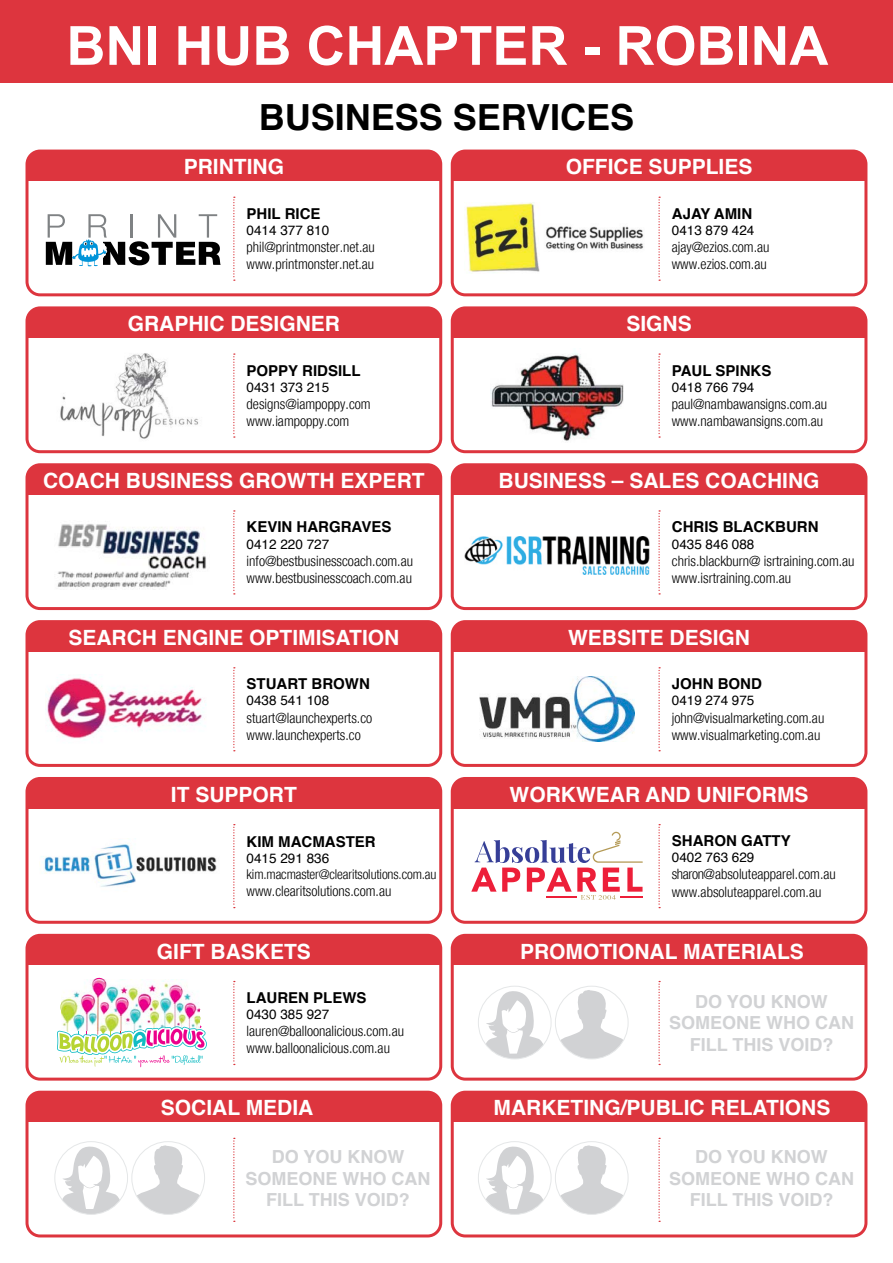
<style>
.page{position:relative;width:893px;height:1263px;background:#fff}
.page>*{position:absolute;margin:0;border:0;box-sizing:border-box;transform-origin:0 0}
.t1{font:700 54px "Arial";color:#fff}
.t2{font:700 36px "Helvetica";color:#000}
.Specialty{font:700 21px "Helvetica";color:#fff}
.VOID{font:700 18px/21.6px "Helvetica";color:#d1d2d4;text-align:center}
.Name{font:700 15px "Helvetica";color:#000}
.Contact_Details_Cond{font:300 condensed 14.25px "Helvetica Neue";color:#000}
.Contact_Details{font:13.5px "Helvetica";color:#000}
.Contact_Details_Cond-2{font:300 condensed 13.5px "Helvetica Neue";letter-spacing:-.01em;color:#000}
</style>
<div class="page">
<div style="left:0;top:0;width:893px;height:83px;background:#dd353e"></div>
<div style="left:27px;top:1092px;width:414px;height:30px;background:#dd353e"></div>
<svg style="left:233px;top:1138px;width:2px;height:84px"></svg>
<div style="left:26px;top:1091px;width:416px;height:146px;border:3px solid #dd353e;border-radius:13px"></div>
<div style="left:452px;top:1092px;width:414px;height:30px;background:#dd353e"></div>
<svg style="left:658px;top:1138px;width:2px;height:84px"></svg>
<div style="left:451px;top:1091px;width:416px;height:146px;border:3px solid #dd353e;border-radius:13px"></div>
<div style="left:27px;top:935px;width:414px;height:30px;background:#dd353e"></div>
<svg style="left:233px;top:981px;width:2px;height:84px"></svg>
<div style="left:26px;top:934px;width:416px;height:146px;border:3px solid #dd353e;border-radius:13px"></div>
<div style="left:452px;top:935px;width:414px;height:30px;background:#dd353e"></div>
<svg style="left:658px;top:981px;width:2px;height:84px"></svg>
<div style="left:451px;top:934px;width:416px;height:146px;border:3px solid #dd353e;border-radius:13px"></div>
<div style="left:27px;top:778px;width:414px;height:30px;background:#dd353e"></div>
<svg style="left:233px;top:824px;width:2px;height:84px"></svg>
<div style="left:26px;top:777px;width:416px;height:147px;border:3px solid #dd353e;border-radius:13px"></div>
<div style="left:452px;top:778px;width:414px;height:30px;background:#dd353e"></div>
<svg style="left:658px;top:824px;width:2px;height:84px"></svg>
<div style="left:451px;top:777px;width:416px;height:147px;border:3px solid #dd353e;border-radius:13px"></div>
<div style="left:27px;top:622px;width:414px;height:30px;background:#dd353e"></div>
<svg style="left:233px;top:667px;width:2px;height:84px"></svg>
<div style="left:26px;top:620px;width:416px;height:147px;border:3px solid #dd353e;border-radius:13px"></div>
<div style="left:452px;top:622px;width:414px;height:30px;background:#dd353e"></div>
<svg style="left:658px;top:667px;width:2px;height:84px"></svg>
<div style="left:451px;top:620px;width:416px;height:147px;border:3px solid #dd353e;border-radius:13px"></div>
<div style="left:27px;top:465px;width:414px;height:30px;background:#dd353e"></div>
<svg style="left:233px;top:510px;width:2px;height:84px"></svg>
<div style="left:26px;top:463px;width:416px;height:147px;border:3px solid #dd353e;border-radius:13px"></div>
<div style="left:452px;top:465px;width:414px;height:30px;background:#dd353e"></div>
<svg style="left:658px;top:510px;width:2px;height:84px"></svg>
<div style="left:451px;top:463px;width:416px;height:147px;border:3px solid #dd353e;border-radius:13px"></div>
<div style="left:27px;top:308px;width:414px;height:30px;background:#dd353e"></div>
<svg style="left:233px;top:353px;width:2px;height:85px"></svg>
<div style="left:26px;top:306px;width:416px;height:147px;border:3px solid #dd353e;border-radius:13px"></div>
<div style="left:452px;top:308px;width:414px;height:30px;background:#dd353e"></div>
<svg style="left:658px;top:353px;width:2px;height:85px"></svg>
<div style="left:451px;top:306px;width:416px;height:147px;border:3px solid #dd353e;border-radius:13px"></div>
<div style="left:27px;top:151px;width:414px;height:30px;background:#dd353e"></div>
<svg style="left:233px;top:197px;width:2px;height:84px"></svg>
<div style="left:26px;top:150px;width:416px;height:146px;border:3px solid #dd353e;border-radius:13px"></div>
<div style="left:452px;top:151px;width:414px;height:30px;background:#dd353e"></div>
<svg style="left:658px;top:197px;width:2px;height:84px"></svg>
<div style="left:451px;top:150px;width:416px;height:146px;border:3px solid #dd353e;border-radius:13px"></div>
<svg style="left:133px;top:1145px;width:71px;height:69px"></svg>
<div style="left:131px;top:1141px;width:74px;height:74px;border:1px solid #e5e7e8;border-radius:50%"></div>
<svg style="left:60px;top:1146px;width:63px;height:63px"></svg>
<svg style="left:72px;top:1209px;width:38px;height:5px"></svg>
<div style="left:54px;top:1141px;width:74px;height:74px;border:1px solid #e5e7e8;border-radius:50%"></div>
<svg style="left:557px;top:1145px;width:70px;height:68px"></svg>
<div style="left:555px;top:1141px;width:73px;height:74px;border:1px solid #e5e7e8;border-radius:50%"></div>
<svg style="left:483px;top:1146px;width:63px;height:63px"></svg>
<svg style="left:495px;top:1209px;width:39px;height:4px"></svg>
<div style="left:478px;top:1141px;width:73px;height:74px;border:1px solid #e5e7e8;border-radius:50%"></div>
<img style="left:466px;top:203px;width:178px;height:69px">
<svg style="left:46px;top:214px;width:175px;height:52px"></svg>
<img style="left:465px;top:537px;width:184px;height:37px">
<img style="left:479px;top:676px;width:156px;height:65px">
<img style="left:57px;top:524px;width:149px;height:65px">
<img style="left:41px;top:844px;width:176px;height:43px">
<img style="left:57px;top:978px;width:150px;height:89px">
<img style="left:491px;top:353px;width:132px;height:88px">
<img style="left:60px;top:353px;width:138px;height:86px">
<svg style="left:471px;top:832px;width:172px;height:67px"></svg>
<hr style="left:546px;top:897px;width:31px;height:1px;background:#ed1f39">
<svg style="left:557px;top:990px;width:70px;height:69px"></svg>
<div style="left:555px;top:986px;width:73px;height:73px;border:1px solid #e5e7e8;border-radius:50%"></div>
<svg style="left:483px;top:990px;width:63px;height:64px"></svg>
<svg style="left:496px;top:1054px;width:37px;height:5px"></svg>
<div style="left:478px;top:986px;width:73px;height:73px;border:1px solid #e5e7e8;border-radius:50%"></div>
<img style="left:45px;top:677px;width:161px;height:63px">
<h1 class="t1" style="left:66px;top:10px;width:763px">BNI HUB CHAPTER - ROBINA</h1>
<h2 class="t2" style="left:259px;top:88px;width:377px">BUSINESS SERVICES</h2>
<p class="Specialty" style="left:184px;top:150px;width:102px">PRINTING</p>
<p class="Name" style="left:247px;top:201px;width:75px">PHIL RICE</p>
<p class="Contact_Details" style="left:247px;top:220px;width:84px">0414 377 810</p>
<p class="Contact_Details_Cond" style="left:247px;top:239px;width:130px">phil@printmonster.net.au</p>
<p class="Contact_Details_Cond" style="left:247px;top:256px;width:129px">www.printmonster.net.au</p>
<p class="Specialty" style="left:128px;top:307px;width:214px">GRAPHIC DESIGNER</p>
<p class="Name" style="left:247px;top:358px;width:115px">POPPY RIDSILL</p>
<p class="Contact_Details" style="left:247px;top:377px;width:84px">0431 373 215</p>
<p class="Contact_Details_Cond" style="left:247px;top:396px;width:126px">designs@iampoppy.com</p>
<p class="Contact_Details_Cond" style="left:247px;top:413px;width:104px">www.iampoppy.com</p>
<p class="Specialty" style="left:43px;top:464px;width:383px">COACH BUSINESS GROWTH EXPERT</p>
<p class="Name" style="left:247px;top:515px;width:146px">KEVIN HARGRAVES</p>
<p class="Contact_Details" style="left:247px;top:533px;width:84px">0412 220 727</p>
<p class="Contact_Details_Cond" style="left:247px;top:552px;width:168px">info@bestbusinesscoach.com.au</p>
<p class="Contact_Details_Cond" style="left:247px;top:570px;width:167px">www.bestbusinesscoach.com.au</p>
<p class="Specialty" style="left:68px;top:620px;width:332px">SEARCH ENGINE OPTIMISATION</p>
<p class="Name" style="left:247px;top:672px;width:125px">STUART BROWN</p>
<p class="Contact_Details" style="left:247px;top:690px;width:84px">0438 541 108</p>
<p class="Contact_Details_Cond" style="left:247px;top:709px;width:127px">stuart@launchexperts.co</p>
<p class="Contact_Details_Cond" style="left:247px;top:726px;width:116px">www.launchexperts.co</p>
<p class="Specialty" style="left:171px;top:777px;width:128px">IT SUPPORT</p>
<p class="Name" style="left:247px;top:829px;width:131px">KIM MACMASTER</p>
<p class="Contact_Details" style="left:247px;top:848px;width:84px">0415 291 836</p>
<p class="Contact_Details_Cond-2" style="left:247px;top:866px;width:191px">kim.macmaster@clearitsolutions.com.au</p>
<p class="Contact_Details_Cond" style="left:247px;top:883px;width:146px">www.clearitsolutions.com.au</p>
<p class="Specialty" style="left:157px;top:934px;width:156px">GIFT BASKETS</p>
<p class="Name" style="left:247px;top:985px;width:121px">LAUREN PLEWS</p>
<p class="Contact_Details" style="left:247px;top:1004px;width:84px">0430 385 927</p>
<p class="Contact_Details_Cond" style="left:247px;top:1023px;width:159px">lauren@balloonalicious.com.au</p>
<p class="Contact_Details_Cond" style="left:247px;top:1040px;width:145px">www.balloonalicious.com.au</p>
<p class="Specialty" style="left:161px;top:1091px;width:154px">SOCIAL MEDIA</p>
<p class="VOID" style="left:246px;top:1146px;width:187px">DO YOU KNOW<br>SOMEONE WHO CAN<br>FILL THIS VOID?</p>
<p class="Specialty" style="left:566px;top:150px;width:188px">OFFICE SUPPLIES</p>
<p class="Name" style="left:672px;top:201px;width:82px">AJAY AMIN</p>
<p class="Contact_Details" style="left:672px;top:220px;width:84px">0413 879 424</p>
<p class="Contact_Details_Cond" style="left:672px;top:239px;width:99px">ajay@ezios.com.au</p>
<p class="Contact_Details_Cond" style="left:672px;top:256px;width:96px">www.ezios.com.au</p>
<p class="Specialty" style="left:626px;top:307px;width:67px">SIGNS</p>
<p class="Name" style="left:672px;top:358px;width:101px">PAUL SPINKS</p>
<p class="Contact_Details" style="left:672px;top:377px;width:84px">0418 766 794</p>
<p class="Contact_Details_Cond" style="left:672px;top:396px;width:157px">paul@nambawansigns.com.au</p>
<p class="Contact_Details_Cond" style="left:672px;top:413px;width:153px">www.nambawansigns.com.au</p>
<p class="Specialty" style="left:499px;top:464px;width:322px">BUSINESS – SALES COACHING</p>
<p class="Name" style="left:672px;top:515px;width:148px">CHRIS BLACKBURN</p>
<p class="Contact_Details" style="left:672px;top:533px;width:84px">0435 846 088</p>
<p class="Contact_Details_Cond" style="left:672px;top:552px;width:184px">chris.blackburn@ isrtraining.com.au</p>
<p class="Contact_Details_Cond" style="left:672px;top:570px;width:121px">www.isrtraining.com.au</p>
<p class="Specialty" style="left:568px;top:620px;width:184px">WEBSITE DESIGN</p>
<p class="Name" style="left:672px;top:672px;width:91px">JOHN BOND</p>
<p class="Contact_Details" style="left:672px;top:690px;width:84px">0419 274 975</p>
<p class="Contact_Details_Cond" style="left:672px;top:709px;width:154px">john@visualmarketing.com.au</p>
<p class="Contact_Details_Cond" style="left:672px;top:726px;width:150px">www.visualmarketing.com.au</p>
<p class="Specialty" style="left:510px;top:777px;width:301px">WORKWEAR AND UNIFORMS</p>
<p class="Name" style="left:672px;top:829px;width:120px">SHARON GATTY</p>
<p class="Contact_Details" style="left:672px;top:847px;width:84px">0402 763 629</p>
<p class="Contact_Details_Cond" style="left:672px;top:866px;width:165px">sharon@absoluteapparel.com.au</p>
<p class="Contact_Details_Cond" style="left:672px;top:883px;width:151px">www.absoluteapparel.com.au</p>
<p class="Specialty" style="left:520px;top:934px;width:285px">PROMOTIONAL MATERIALS</p>
<p class="VOID" style="left:669px;top:991px;width:187px">DO YOU KNOW<br>SOMEONE WHO CAN<br>FILL THIS VOID?</p>
<p class="Specialty" style="left:494px;top:1091px;width:338px">MARKETING/PUBLIC RELATIONS</p>
<p class="VOID" style="left:669px;top:1146px;width:187px">DO YOU KNOW<br>SOMEONE WHO CAN<br>FILL THIS VOID?</p>
</div>
